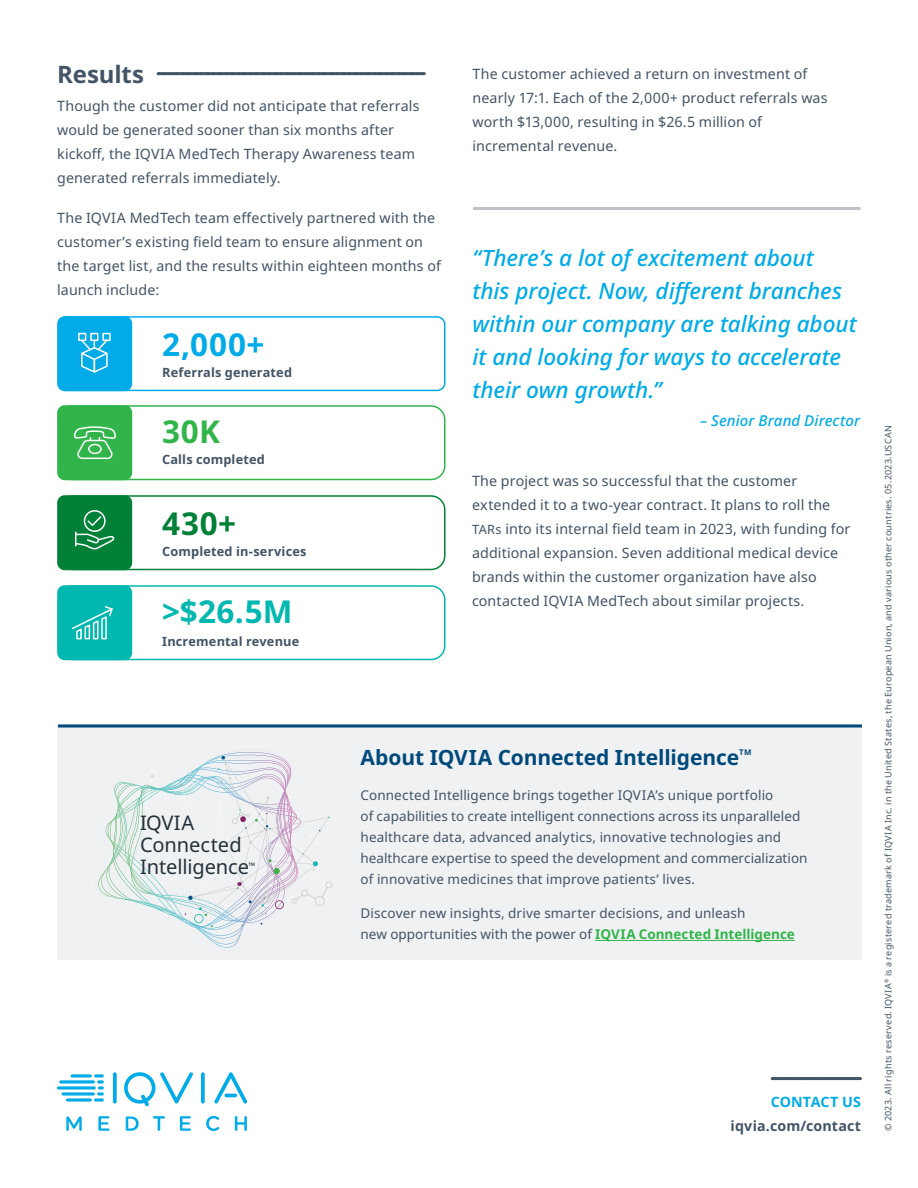
<style>
.page{position:relative;width:918px;height:1188px;background:#fff}
.page>*{position:absolute;margin:0;border:0;box-sizing:border-box;transform-origin:0 0}
.Body_copy_-_Space{font:700 31.5px "Noto Sans";color:#00b8af}
.Body_copy_-_Space-2{font:700 31.5px "Noto Sans";color:#00abe7}
.Body_copy_-_Space-3{font:700 31.5px "Noto Sans";color:#018138}
.Body_copy_-_Space-4{font:700 31.5px "Noto Sans";color:#31b44a}
.CS_heading{font:700 24px "Noto Sans";letter-spacing:-.005em;color:#425465}
.Callout_body_copy{font:italic 500 22.5px/33px "Noto Sans";color:#00abe7}
.Body_copy_-_Space-5{font:700 21px "Noto Sans";letter-spacing:-.005em;color:#00497b}
.t1{font:20.1px/22px "Noto Sans";letter-spacing:-.005em;color:#23323a}
.Attribution_line_bod{font:italic 500 15px "Noto Sans";letter-spacing:.005em;color:#00abe7}
.Body_copy_-_Space-6{font:14.25px/24px "Noto Sans";letter-spacing:.01em;color:#425465}
.Contact_body_copy{font:700 14.25px "Noto Sans";letter-spacing:.01em;color:#425465}
.Contact_us{font:700 14.25px "Noto Sans";letter-spacing:.01em;color:#00abe7}
.Body_copy_-_Space-7{font:13.5px/21px "Noto Sans";letter-spacing:.01em;color:#425465}
.Table_body_copy_-_Ce{font:700 12.75px "Noto Sans";letter-spacing:.015em;color:#425465}
.Copyright{font:9px "Noto Sans";letter-spacing:.025em;color:#425465}
.t2{font:8.85px "Noto Sans";color:#23323a}
.Body_copy_-_Space-8{font:700 7.8px "Noto Sans";color:#00497b}
.s1{font-size:12.75px}
.s2{font-weight:700;color:#31b44a}
</style>
<div class="page">
<svg style="left:113px;top:1072px;width:4px;height:32px"></svg>
<svg style="left:201px;top:1072px;width:4px;height:32px"></svg>
<svg style="left:124px;top:1072px;width:69px;height:35px"></svg>
<svg style="left:214px;top:1072px;width:33px;height:32px"></svg>
<svg style="left:66px;top:1098px;width:26px;height:4px"></svg>
<svg style="left:94px;top:1098px;width:10px;height:4px"></svg>
<svg style="left:94px;top:1074px;width:10px;height:22px"></svg>
<svg style="left:61px;top:1092px;width:34px;height:4px"></svg>
<svg style="left:57px;top:1086px;width:39px;height:4px"></svg>
<svg style="left:59px;top:1080px;width:36px;height:4px"></svg>
<svg style="left:71px;top:1074px;width:21px;height:4px"></svg>
<svg style="left:153px;top:1116px;width:12px;height:15px"></svg>
<svg style="left:180px;top:1116px;width:11px;height:15px"></svg>
<svg style="left:206px;top:1116px;width:13px;height:15px"></svg>
<svg style="left:235px;top:1116px;width:12px;height:15px"></svg>
<svg style="left:98px;top:1116px;width:11px;height:15px"></svg>
<svg style="left:66px;top:1117px;width:16px;height:14px"></svg>
<svg style="left:126px;top:1117px;width:13px;height:14px"></svg>
<div style="left:58px;top:316px;width:387px;height:75px;border:2px solid #00abe7;border-radius:8px"></div>
<div style="left:58px;top:405px;width:388px;height:75px;border:2px solid #31b44a;border-radius:14px"></div>
<div style="left:58px;top:495px;width:388px;height:75px;border:2px solid #018138;border-radius:14px"></div>
<div style="left:58px;top:585px;width:388px;height:75px;border:2px solid #00b8af;border-radius:14px"></div>
<div style="left:57px;top:316px;width:75px;height:75px;background:#00abe7;border-radius:8px"></div>
<div style="left:57px;top:405px;width:75px;height:75px;background:#31b44a;border-radius:8px"></div>
<div style="left:57px;top:495px;width:75px;height:75px;background:#018138;border-radius:8px"></div>
<div style="left:57px;top:585px;width:75px;height:75px;background:#00b8af;border-radius:8px"></div>
<svg style="left:772px;top:1077px;width:88px;height:3px"></svg>
<svg style="left:158px;top:72px;width:266px;height:3px"></svg>
<hr style="left:474px;top:207px;width:385px;height:3px;background:#bfc1c8">
<svg style="left:78px;top:332px;width:33px;height:41px"></svg>
<svg style="left:73px;top:405px;width:44px;height:55px"></svg>
<svg style="left:75px;top:510px;width:39px;height:40px"></svg>
<div style="left:58px;top:725px;width:804px;height:235px;background:#f0f1f2"></div>
<hr style="left:595px;top:940px;width:200px;height:1px;background:#31b44a">
<svg style="left:96px;top:749px;width:236px;height:202px"></svg>
<hr style="left:58px;top:725px;width:804px;height:3px;background:#00497b">
<svg style="left:72px;top:606px;width:41px;height:34px"></svg>
<p class="CS_heading" style="left:57px;top:60px;width:88px">Results</p>
<p class="Body_copy_-_Space-6" style="left:57px;top:94px;width:364px">Though the customer did not anticipate that referrals would be generated sooner than six months after kickoff, the IQVIA MedTech Therapy Awareness team generated referrals immediately.</p>
<p class="Body_copy_-_Space-6" style="left:57px;top:206px;width:385px">The IQVIA MedTech team effectively partnered with the customer’s existing field team to ensure alignment on the target list, and the results within eighteen months of launch include:</p>
<p class="Body_copy_-_Space-2" style="left:162px;top:326px;width:104px">2,000+</p>
<p class="Table_body_copy_-_Ce" style="left:162px;top:365px;width:131px">Referrals generated</p>
<p class="Body_copy_-_Space-4" style="left:162px;top:414px;width:59px">30K</p>
<p class="Table_body_copy_-_Ce" style="left:162px;top:452px;width:104px">Calls completed</p>
<p class="Body_copy_-_Space-3" style="left:162px;top:505px;width:76px">430+</p>
<p class="Table_body_copy_-_Ce" style="left:162px;top:544px;width:146px">Completed in-services</p>
<p class="Body_copy_-_Space" style="left:162px;top:594px;width:132px">&gt;$26.5M</p>
<p class="Table_body_copy_-_Ce" style="left:162px;top:634px;width:139px">Incremental revenue</p>
<p class="Body_copy_-_Space-6" style="left:473px;top:62px;width:356px">The customer achieved a return on investment of nearly 17:1. Each of the 2,000+ product referrals was worth $13,000, resulting in $26.5 million of incremental revenue.</p>
<p class="Callout_body_copy" style="left:472px;top:242px;width:386px">“There’s a lot of excitement about<br>this project. Now, different branches within our company are talking about it and looking for ways to accelerate their own growth.”</p>
<p class="Attribution_line_bod" style="left:700px;top:409px;width:161px">– Senior Brand Director</p>
<p class="Body_copy_-_Space-6" style="left:472px;top:469px;width:380px">The project was so successful that the customer extended it to a two-year contract. It plans to roll the <span class="s1">TARs</span> into its internal field team in 2023, with funding for additional expansion. Seven additional medical device brands within the customer organization have also contacted IQVIA MedTech about similar projects.</p>
<p class="t1" style="left:140px;top:814px;width:111px">IQVIA<br>Connected<br>Intelligence</p>
<p class="t2" style="left:249px;top:860px;width:8px">™</p>
<p class="Body_copy_-_Space-5" style="left:361px;top:746px;width:380px">About IQVIA Connected Intelligence</p>
<p class="Body_copy_-_Space-8" style="left:739px;top:747px;width:14px">TM</p>
<p class="Body_copy_-_Space-7" style="left:361px;top:784px;width:448px">Connected Intelligence brings together IQVIA’s unique portfolio<br>of capabilities to create intelligent connections across its unparalleled healthcare data, advanced analytics, innovative technologies and healthcare expertise to speed the development and commercialization of innovative medicines that improve patients’ lives.</p>
<p class="Body_copy_-_Space-7" style="left:361px;top:903px;width:436px">Discover new insights, drive smarter decisions, and unleash<br>new opportunities with the power of <span class="s2">IQVIA Connected Intelligence</span></p>
<p class="Contact_us" style="left:771px;top:1094px;width:92px">CONTACT US</p>
<p class="Contact_body_copy" style="left:731px;top:1118px;width:132px">iqvia.com/contact</p>
<p class="Copyright" style="left:883px;top:1131px;width:707px;rotate:-90deg">© 2023. All rights reserved. IQVIA<sup>®</sup> is a registered trademark of IQVIA Inc. in the United States, the European Union, and various other countries. 05.2023.USCAN</p>
</div>
